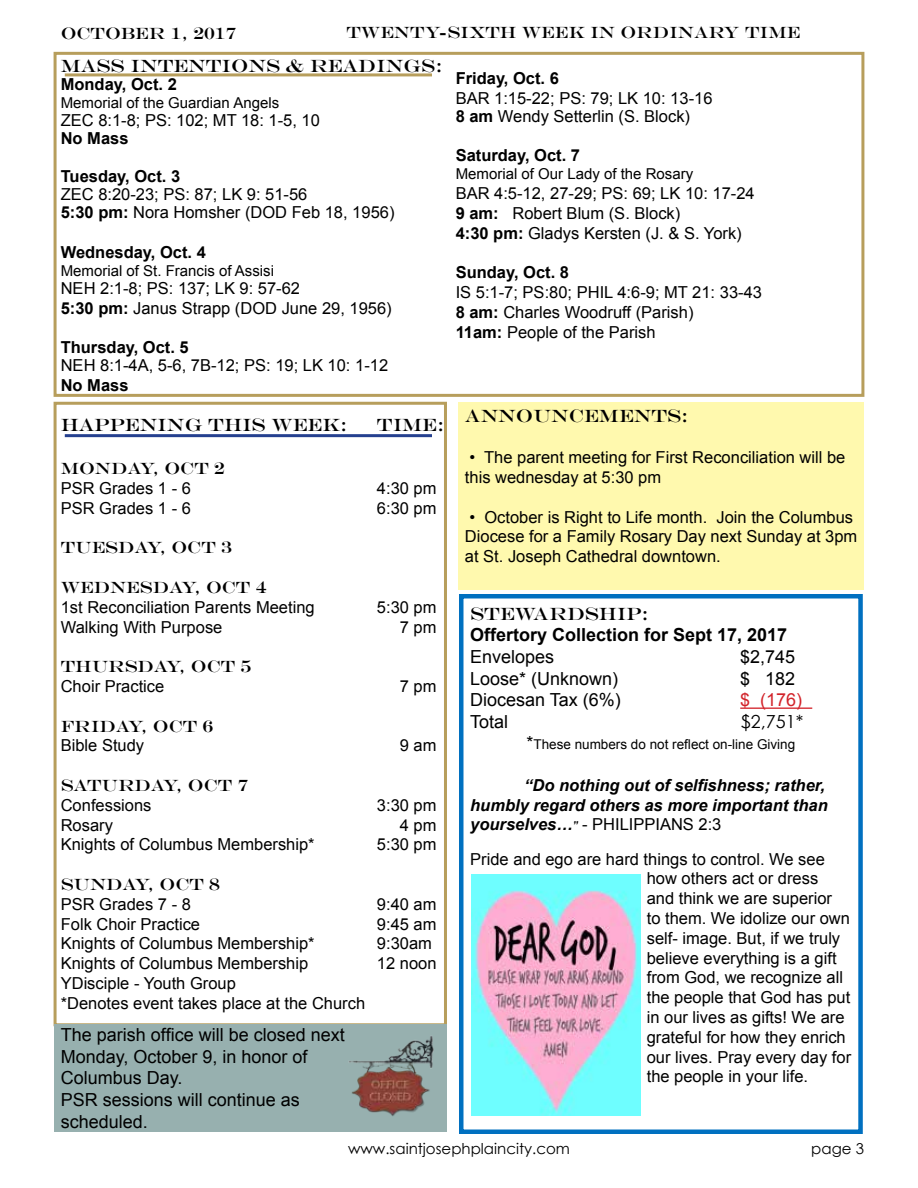
<style>
.page{position:relative;width:918px;height:1188px;background:#fff}
.page>*{position:absolute;margin:0;border:0;box-sizing:border-box;transform-origin:0 0}
.t1{font:18px/21.6px "Arial";color:#000}
.t2{font:18px "Engravers";color:#000}
.t3{font:700 18px "Arial";color:#000}
.t4{font:18px "Century Gothic";color:#000}
.t5{font:18px "Arial";color:#d2232a}
.t6{font:16.5px/19.8px "Arial";color:#000}
.t7{font:16.5px "Engravers";color:#000}
.t8{font:700 16.5px "Arial";color:#000}
.t9{font:italic 700 16.5px/19.8px "Arial";color:#000}
.t10{font:15px "Arial";color:#000}
.t11{font:15px "Century Gothic";color:#000}
.t12{font:13.5px "Arial";color:#000}
.s1{font-weight:700}
.s2{font-size:18px}
.s3{font-family:"Century Gothic";font-size:12px}
.s4{font-weight:400;font-style:normal}
</style>
<div class="page">
<div style="left:54px;top:52px;width:810px;height:345px;border:3px solid #b79e5c"></div>
<div style="left:458px;top:402px;width:406px;height:188px;background:#fff9ae"></div>
<div style="left:54px;top:402px;width:393px;height:624px;border:3px solid #b79e5c"></div>
<hr style="left:65px;top:434px;width:367px;height:3px;background:#25408f">
<hr style="left:740px;top:708px;width:72px;height:1px;background:#d2232a">
<div style="left:459px;top:594px;width:404px;height:540px;border:4px solid #0070c0"></div>
<img style="left:472px;top:875px;width:168px;height:240px">
<hr style="left:65px;top:73px;width:367px;height:3px;background:#b79e5c">
<div style="left:54px;top:1024px;width:393px;height:108px;background:#97b0af"></div>
<img style="left:349px;top:1036px;width:85px;height:80px">
<p class="t7" style="left:61px;top:23px;width:177px">OCTOBER 1, 2017</p>
<p class="t7" style="left:347px;top:23px;width:455px">TWENTY-SIXTH WEEK IN ORDINARY TIME</p>
<p class="t8" style="left:456px;top:67px;width:105px">Friday, Oct. 6</p>
<p class="t6" style="left:456px;top:89px;width:258px;line-height:18px">BAR 1:15-22; PS: 79; LK 10: 13-16<br><span class="s1">8 am</span> Wendy Setterlin (S. Block)</p>
<p class="t8" style="left:456px;top:145px;width:126px">Saturday, Oct. 7</p>
<p class="t10" style="left:456px;top:164px;width:239px">Memorial of Our Lady of the Rosary</p>
<p class="t6" style="left:456px;top:184px;width:301px">BAR 4:5-12, 27-29; PS: 69; LK 10: 17-24<br><span class="s1">9 am:</span> Robert Blum (S. Block)<br><span class="s1">4:30 pm:</span> Gladys Kersten (J. &amp; S. York)</p>
<p class="t8" style="left:456px;top:262px;width:115px">Sunday, Oct. 8</p>
<p class="t6" style="left:456px;top:283px;width:308px">IS 5:1-7; PS:80; PHIL 4:6-9; MT 21: 33-43<br><span class="s1">8 am:</span> Charles Woodruff (Parish)<br><span class="s1">11am:</span> People of the Parish</p>
<p class="t2" style="left:61px;top:56px;width:383px">MASS INTENTIONS &amp; READINGS:</p>
<p class="t8" style="left:61px;top:74px;width:118px">Monday, Oct. 2</p>
<p class="t10" style="left:61px;top:93px;width:220px">Memorial of the Guardian Angels</p>
<p class="t6" style="left:61px;top:111px;width:261px">ZEC 8:1-8; PS: 102; MT 18: 1-5, 10</p>
<p class="t8" style="left:61px;top:128px;width:69px">No Mass</p>
<p class="t8" style="left:61px;top:165px;width:121px">Tuesday, Oct. 3</p>
<p class="t6" style="left:61px;top:186px;width:335px;line-height:18px">ZEC 8:20-23; PS: 87; LK 9: 51-56<br><span class="s1">5:30 pm:</span> Nora Homsher (DOD Feb 18, 1956)</p>
<p class="t8" style="left:61px;top:241px;width:147px">Wednesday, Oct. 4</p>
<p class="t10" style="left:61px;top:261px;width:215px">Memorial of St. Francis of Assisi</p>
<p class="t6" style="left:61px;top:278px;width:333px">NEH 2:1-8; PS: 137; LK 9: 57-62<br><span class="s1">5:30 pm:</span> Janus Strapp (DOD June 29, 1956)</p>
<p class="t8" style="left:61px;top:336px;width:130px">Thursday, Oct. 5</p>
<p class="t6" style="left:61px;top:356px;width:329px">NEH 8:1-4A, 5-6, 7B-12; PS: 19; LK 10: 1-12</p>
<p class="t8" style="left:61px;top:374px;width:69px">No Mass</p>
<p class="t2" style="left:61px;top:414px;width:288px">HAPPENING THIS WEEK:</p>
<p class="t7" style="left:61px;top:459px;width:166px">MONDAY, OCT 2</p>
<p class="t6" style="left:61px;top:478px;width:132px">PSR Grades 1 - 6<br>PSR Grades 1 - 6</p>
<p class="t7" style="left:61px;top:538px;width:173px">TUESDAY, OCT 3</p>
<p class="t7" style="left:61px;top:578px;width:207px">WEDNESDAY, OCT 4</p>
<p class="t6" style="left:61px;top:597px;width:256px">1st Reconciliation Parents Meeting<br>Walking With Purpose</p>
<p class="t7" style="left:61px;top:657px;width:192px">THURSDAY, OCT 5</p>
<p class="t6" style="left:61px;top:676px;width:105px">Choir Practice</p>
<p class="t7" style="left:61px;top:716px;width:154px">FRIDAY, OCT 6</p>
<p class="t6" style="left:61px;top:736px;width:85px">Bible Study</p>
<p class="t7" style="left:61px;top:776px;width:189px">SATURDAY, OCT 7</p>
<p class="t6" style="left:61px;top:795px;width:256px">Confessions<br>Rosary<br>Knights of Columbus Membership*</p>
<p class="t7" style="left:61px;top:875px;width:161px">SUNDAY, OCT 8</p>
<p class="t6" style="left:61px;top:894px;width:306px">PSR Grades 7 - 8<br>Folk Choir Practice<br>Knights of Columbus Membership*<br>Knights of Columbus Membership<br>YDisciple - Youth Group<br>*Denotes event takes place at the Church</p>
<p class="t1" style="left:61px;top:1024px;width:286px">The parish office will be closed next<br>Monday, October 9, in honor of<br>Columbus Day.<br>PSR sessions will continue as scheduled.</p>
<p class="t2" style="left:377px;top:414px;width:69px">TIME:</p>
<p class="t6" style="left:377px;top:478px;width:61px">4:30 pm<br>6:30 pm</p>
<p class="t6" style="left:377px;top:597px;width:61px;text-align:right">5:30 pm<br>7 pm</p>
<p class="t6" style="left:400px;top:676px;width:38px">7 pm</p>
<p class="t6" style="left:400px;top:736px;width:38px">9 am</p>
<p class="t6" style="left:377px;top:795px;width:61px;text-align:right">3:30 pm<br>4 pm<br>5:30 pm</p>
<p class="t6" style="left:377px;top:894px;width:61px">9:40 am<br>9:45 am<br>9:30am<br>12 noon</p>
<p class="t2" style="left:465px;top:405px;width:225px">ANNOUNCEMENTS:</p>
<p class="t6" style="left:465px;top:448px;width:382px">• The parent meeting for First Reconciliation will be this wednesday at 5:30 pm</p>
<p class="t6" style="left:465px;top:507px;width:394px">• October is Right to Life month. Join the Columbus<br>Diocese for a Family Rosary Day next Sunday at 3pm at St. Joseph Cathedral downtown.</p>
<p class="t2" style="left:470px;top:603px;width:180px">STEWARDSHIP:</p>
<p class="t3" style="left:470px;top:623px;width:319px">Offertory Collection for Sept 17, 2017</p>
<p class="t1" style="left:470px;top:646px;width:86px">Envelopes</p>
<p class="t1" style="left:740px;top:646px;width:57px">$2,745</p>
<p class="t1" style="left:470px;top:668px;width:150px">Loose* (Unknown)</p>
<p class="t1" style="left:740px;top:668px;width:57px">$ 182</p>
<p class="t1" style="left:470px;top:689px;width:152px">Diocesan Tax (6%)</p>
<p class="t5" style="left:740px;top:688px;width:64px">$ (176)</p>
<p class="t1" style="left:470px;top:711px;width:40px">Total</p>
<p class="t4" style="left:741px;top:709px;width:64px">$2,751*</p>
<p class="t12" style="left:526px;top:736px;width:270px"><span class="s2">*</span>These numbers do not reflect on-line Giving</p>
<p class="t9" style="left:470px;top:776px;width:359px;text-indent:54px">“Do nothing out of selfishness; rather, humbly regard others as more important than yourselves…<span class="s3">”</span> <span class="s4">- PHILIPPIANS 2:3</span></p>
<p class="t6" style="left:647px;top:849px;width:206px;text-indent:-177px">Pride and ego are hard things to control. We see how others act or dress<br>and think we are superior<br>to them. We idolize our own self- image. But, if we truly believe everything is a gift from God, we recognize all the people that God has put in our lives as gifts! We are grateful for how they enrich our lives. Pray every day for the people in your life.</p>
<p class="t11" style="left:348px;top:1138px;width:223px">www.saintjosephplaincity.com</p>
<p class="t11" style="left:811px;top:1138px;width:54px">page 3</p>
</div>
